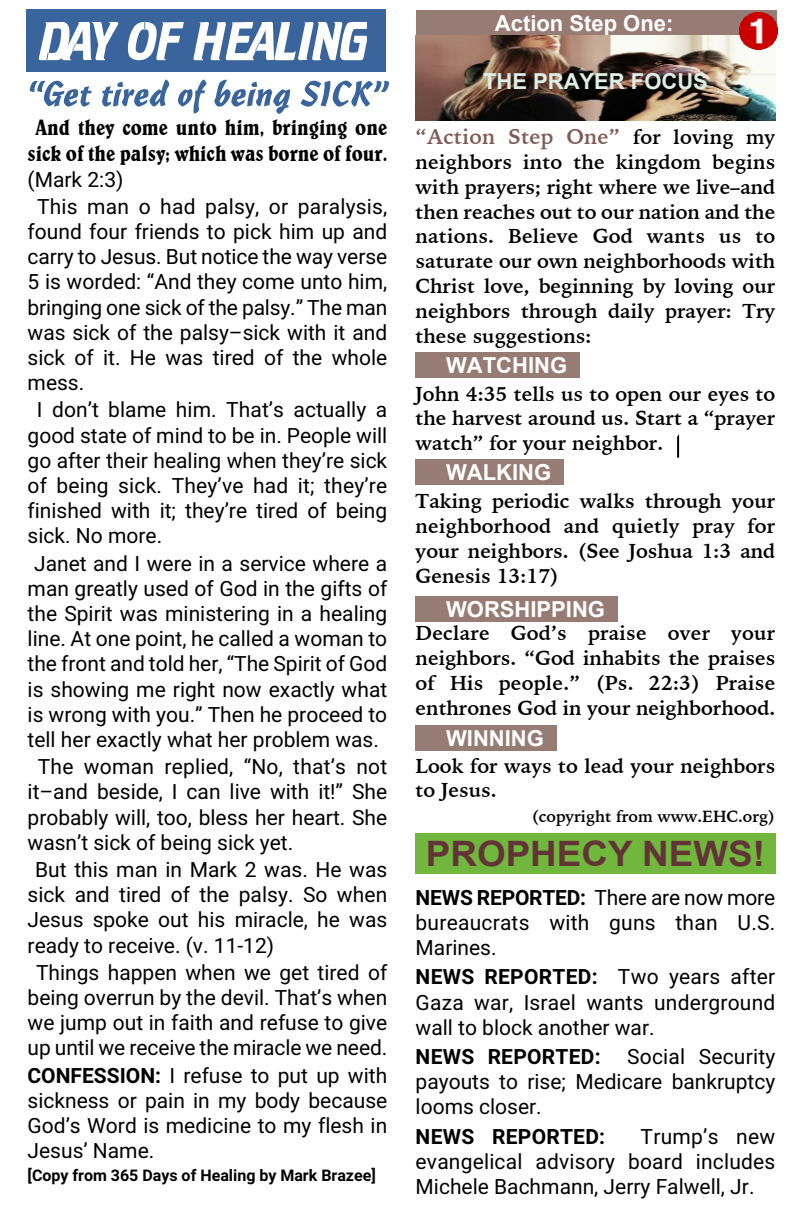
<style>
.page{position:relative;width:792px;height:1224px;background:#fff}
.page>*{position:absolute;margin:0;border:0;box-sizing:border-box;transform-origin:0 0}
.t1{font:700 35px "Arial";color:#633437;scale:1.05 1}
.t2{font:condensed 22.4px/26.8px "Belwe BT";color:#000;text-align:center}
.t3{font:700 22px "Arial";color:#fff}
.t4{font:700 22px "Arial";color:#ddeee9}
.t5{font:21px/25.2px "Roboto";color:#000;text-align:justify}
.t6{font:700 21px "Iowan Old Style BT";letter-spacing:.01em;color:#7f5b54}
.t7{font:700 21px "Roboto";letter-spacing:.01em;color:#000}
.t8{font:700 20px/24.8px "Iowan Old Style BT";color:#000;text-align:justify}
.t9{font:700 16px "Roboto";color:#000}
.t10{font:700 16px "Iowan Old Style BT";color:#000}
.s1{font-weight:700}
.s2{font-size:20px;color:#000}
</style>
<div class="page">
<div style="left:26px;top:9px;width:341px;height:63px;background:#39649c"></div>
<svg style="left:39px;top:22px;width:79px;height:38px"></svg>
<svg style="left:128px;top:22px;width:56px;height:38px"></svg>
<svg style="left:194px;top:22px;width:173px;height:38px"></svg>
<div style="left:367px;top:9px;width:18px;height:63px;background:#39649c"></div>
<svg style="left:30px;top:81px;width:62px;height:26px"></svg>
<svg style="left:102px;top:80px;width:67px;height:27px"></svg>
<svg style="left:178px;top:80px;width:28px;height:33px"></svg>
<svg style="left:214px;top:80px;width:76px;height:34px"></svg>
<svg style="left:300px;top:81px;width:89px;height:26px"></svg>
<hr style="left:677px;top:436px;width:2px;height:22px;background:#000">
<div style="left:416px;top:11px;width:257px;height:25px;background:#977c75"></div>
<div style="left:673px;top:11px;width:104px;height:25px;background:#977c75"></div>
<img style="left:416px;top:36px;width:359px;height:85px">
<div style="left:416px;top:352px;width:151px;height:25px;background:#977c75"></div>
<div style="left:567px;top:352px;width:12px;height:25px;background:#977c75"></div>
<div style="left:416px;top:460px;width:135px;height:25px;background:#977c75"></div>
<div style="left:551px;top:460px;width:12px;height:25px;background:#977c75"></div>
<div style="left:416px;top:596px;width:189px;height:25px;background:#977c75"></div>
<div style="left:605px;top:596px;width:12px;height:25px;background:#977c75"></div>
<div style="left:416px;top:726px;width:128px;height:25px;background:#977c75"></div>
<div style="left:544px;top:726px;width:12px;height:25px;background:#977c75"></div>
<div style="left:416px;top:834px;width:349px;height:40px;background:#71b63d"></div>
<div style="left:765px;top:834px;width:10px;height:40px;background:#71b63d"></div>
<img style="left:740px;top:12px;width:37px;height:38px">
<p class="t2" style="left:28px;top:115px;width:361px">And they come unto him, bringing one sick of the palsy; which was borne of four.</p>
<p class="t5" style="left:37px;top:168px;width:352px;line-height:27.2px;text-indent:-9px">(Mark 2:3)<br>This man o had palsy, or paralysis,</p>
<p class="t5" style="left:28px;top:221px;width:361px">found four friends to pick him up and carry to Jesus. But notice the way verse 5 is worded: “And they come unto him, bringing one sick of the palsy.” The man was sick of the palsy–sick with it and sick of it. He was tired of the whole mess.</p>
<p class="t5" style="left:28px;top:400px;width:361px;text-indent:9px">I don’t blame him. That’s actually a good state of mind to be in. People will go after their healing when they’re sick of being sick. They’ve had it; they’re finished with it; they’re tired of being sick. No more.</p>
<p class="t5" style="left:28px;top:553px;width:361px;text-align:center">Janet and I were in a service where a man greatly used of God in the gifts of the Spirit was ministering in a healing line. At one point, he called a woman to the front and told her, “The Spirit of God is showing me right now exactly what is wrong with you.” Then he proceed to tell her exactly what her problem was.</p>
<p class="t5" style="left:28px;top:756px;width:361px;text-indent:10px">The woman replied, “No, that’s not it–and beside, I can live with it!” She probably will, too, bless her heart. She wasn’t sick of being sick yet.</p>
<p class="t5" style="left:28px;top:859px;width:361px;text-indent:8px">But this man in Mark 2 was. He was sick and tired of the palsy. So when Jesus spoke out his miracle, he was ready to receive. (v. 11-12)</p>
<p class="t5" style="left:28px;top:962px;width:361px;text-align:center">Things happen when we get tired of being overrun by the devil. That’s when we jump out in faith and refuse to give up until we receive the miracle we need.</p>
<p class="t5" style="left:28px;top:1065px;width:361px"><span class="s1">CONFESSION:</span> I refuse to put up with sickness or pain in my body because God’s Word is medicine to my flesh in Jesus’ Name.</p>
<p class="t9" style="left:28px;top:1169px;width:350px">[Copy from 365 Days of Healing by Mark Brazee]</p>
<p class="t3" style="left:495px;top:15px;width:180px">Action Step One:</p>
<p class="t4" style="left:483px;top:73px;width:226px">THE PRAYER FOCUS</p>
<p class="t6" style="left:416px;top:128px;width:361px">“Action Step One” <span class="s2">for loving my</span></p>
<p class="t8" style="left:416px;top:151px;width:361px">neighbors into the kingdom begins with prayers; right where we live–and then reaches out to our nation and the nations. Believe God wants us to saturate our own neighborhoods with Christ love, beginning by loving our neighbors through daily prayer: Try these suggestions:</p>
<p class="t8" style="left:416px;top:383px;width:361px">John 4:35 tells us to open our eyes to the harvest around us. Start a “prayer watch” for your neighbor.</p>
<p class="t8" style="left:416px;top:490px;width:361px">Taking periodic walks through your neighborhood and quietly pray for your neighbors. (See Joshua 1:3 and Genesis 13:17)</p>
<p class="t8" style="left:416px;top:623px;width:361px">Declare God’s praise over your neighbors. “God inhabits the praises of His people.” (Ps. 22:3) Praise enthrones God in your neighborhood.</p>
<p class="t8" style="left:416px;top:755px;width:361px">Look for ways to lead your neighbors to Jesus.</p>
<p class="t10" style="left:532px;top:810px;width:245px">(copyright from www.EHC.org)</p>
<p class="t3" style="left:446px;top:357px;width:123px">WATCHING</p>
<p class="t3" style="left:446px;top:464px;width:107px">WALKING</p>
<p class="t3" style="left:446px;top:601px;width:160px">WORSHIPPING</p>
<p class="t3" style="left:446px;top:730px;width:99px">WINNING</p>
<h1 class="t1" style="left:426px;top:841px;width:325px">PROPHECY NEWS!</h1>
<p class="t5" style="left:416px;top:887px;width:361px"><span class="s1">NEWS REPORTED:</span> There are now more bureaucrats with guns than U.S.<br>Marines.</p>
<p class="t5" style="left:416px;top:967px;width:361px"><span class="s1">NEWS REPORTED:</span> Two years after Gaza war, Israel wants underground wall to block another war.</p>
<p class="t7" style="left:416px;top:1048px;width:186px">NEWS REPORTED:</p>
<p class="t5" style="left:416px;top:1046px;width:361px;text-indent:212px">Social Security payouts to rise; Medicare bankruptcy looms closer.</p>
<p class="t7" style="left:416px;top:1128px;width:191px">NEWS REPORTED:</p>
<p class="t5" style="left:416px;top:1126px;width:361px;text-indent:225px">Trump’s new evangelical advisory board includes Michele Bachmann, Jerry Falwell, Jr.</p>
</div>
